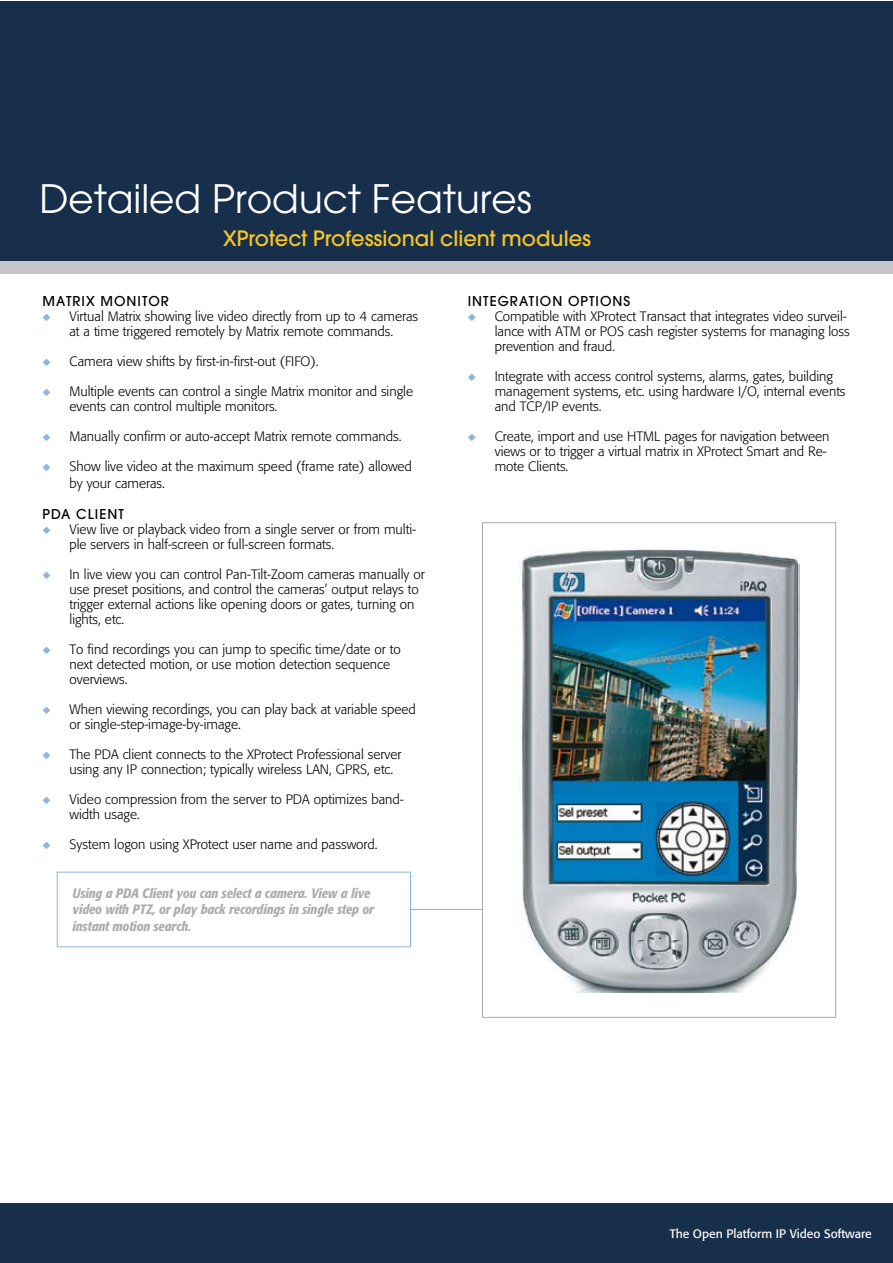
<style>
.page{position:relative;width:893px;height:1263px;background:#fff}
.page>*{position:absolute;margin:0;border:0;box-sizing:border-box;transform-origin:0 0}
.t1{font:39px "Avant Garde";color:#fff}
.t2{font:500 21px "Avant Garde";color:#f7c627}
.t3{font:300 13.5px/15px "Formata";color:#000}
.t4{font:italic 500 condensed 13.5px/16.5px "Formata";color:#abacab}
.t5{font:500 13.5px "Avant Garde";letter-spacing:.075em;color:#000}
.t6{font:12.15px "Formata";color:#fff}
</style>
<div class="page">
<div style="left:0;top:1px;width:892px;height:261px;background:#182f4c"></div>
<div style="left:0;top:1203px;width:892px;height:60px;background:#182f4c"></div>
<div style="left:0;top:261px;width:892px;height:13px;background:#c5c6c8"></div>
<hr style="left:407px;top:909px;width:94px;height:1px;background:#abacab">
<div style="left:482px;top:523px;width:354px;height:494px;background:#fff"></div>
<img style="left:519px;top:549px;width:280px;height:443px">
<div style="left:57px;top:872px;width:354px;height:75px;background:#fff;border:1px solid #8eb6db"></div>
<h1 class="t1" style="left:39px;top:176px;width:494px">Detailed Product Features</h1>
<h2 class="t2" style="left:223px;top:225px;width:369px">XProtect Professional client modules</h2>
<p class="t5" style="left:43px;top:293px;width:128px">MATRIX MONITOR</p>
<p class="t3" style="left:70px;top:309px;width:350px">Virtual Matrix showing live video directly from up to 4 cameras at a time triggered remotely by Matrix remote commands.</p>
<p class="t3" style="left:70px;top:354px;width:250px">Camera view shifts by first-in-first-out (FIFO).</p>
<p class="t3" style="left:70px;top:384px;width:345px">Multiple events can control a single Matrix monitor and single events can control multiple monitors.</p>
<p class="t3" style="left:70px;top:429px;width:334px">Manually confirm or auto-accept Matrix remote commands.</p>
<p class="t3" style="left:70px;top:458px;width:344px;line-height:16.5px">Show live video at the maximum speed (frame rate) allowed by your cameras.</p>
<p class="t5" style="left:43px;top:505px;width:83px">PDA CLIENT</p>
<p class="t3" style="left:70px;top:521px;width:348px">View live or playback video from a single server or from multi&shy;ple servers in half-screen or full-screen formats.</p>
<p class="t3" style="left:70px;top:566px;width:357px">In live view you can control Pan-Tilt-Zoom cameras manually or use preset positions, and control the cameras’ output relays to trigger external actions like opening doors or gates, turning on lights, etc.</p>
<p class="t3" style="left:70px;top:641px;width:333px">To find recordings you can jump to specific time/date or to next detected motion, or use motion detection sequence overviews.</p>
<p class="t3" style="left:70px;top:701px;width:348px">When viewing recordings, you can play back at variable speed or single-step-image-by-image.</p>
<p class="t3" style="left:70px;top:746px;width:333px">The PDA client connects to the XProtect Professional server using any IP connection; typically wireless LAN, GPRS, etc.</p>
<p class="t3" style="left:70px;top:791px;width:336px">Video compression from the server to PDA optimizes band&shy;width usage.</p>
<p class="t3" style="left:70px;top:836px;width:310px">System logon using XProtect user name and password.</p>
<p class="t4" style="left:73px;top:885px;width:303px">Using a PDA Client you can select a camera. View a live video with PTZ, or play back recordings in single step or instant motion search.</p>
<p class="t5" style="left:468px;top:293px;width:164px">INTEGRATION OPTIONS</p>
<p class="t3" style="left:495px;top:309px;width:357px">Compatible with XProtect Transact that integrates video surveil&shy;lance with ATM or POS cash register systems for managing loss prevention and fraud.</p>
<p class="t3" style="left:495px;top:369px;width:352px">Integrate with access control systems, alarms, gates, building management systems, etc. using hardware I/O, internal events and TCP/IP events.</p>
<p class="t3" style="left:495px;top:429px;width:336px">Create, import and use HTML pages for navigation between views or to trigger a virtual matrix in XProtect Smart and Re&shy;mote Clients.</p>
<p class="t6" style="left:670px;top:1226px;width:203px">The Open Platform IP Video Software</p>
</div>
